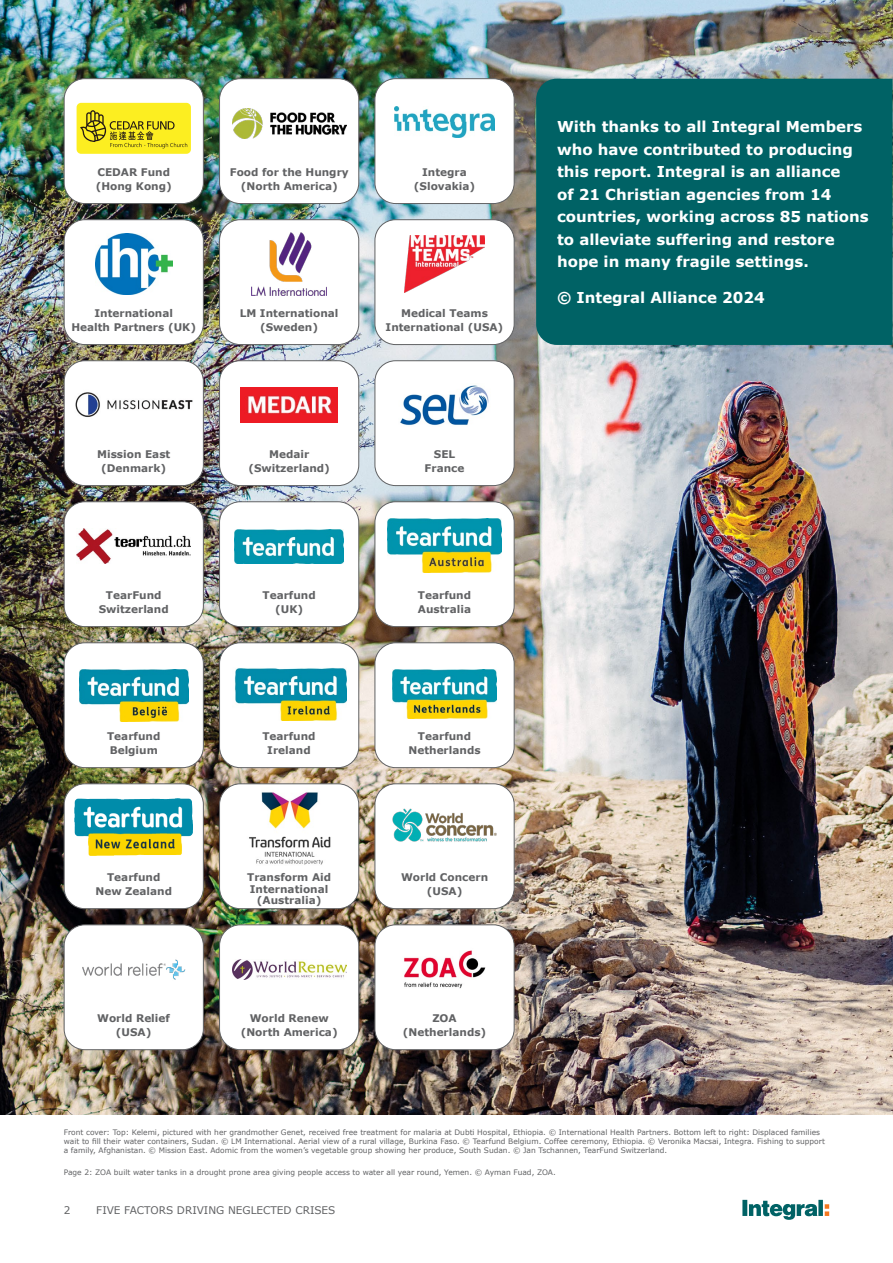
<style>
.page{position:relative;width:893px;height:1263px;background:#fff}
.page>*{position:absolute;margin:0;border:0;box-sizing:border-box;transform-origin:0 0}
.t1{font:700 15px/22.5px "Verdana";color:#fff}
.t2{font:700 10.5px/14.1px "Verdana";color:#616264;text-align:center}
.t3{font:10.5px "Verdana";color:#616264}
.t4{font:7.5px/9px "Verdana";color:#616264}
</style>
<div class="page">
<svg style="left:742px;top:1200px;width:87px;height:20px"></svg>
<img style="left:0;top:0;width:893px;height:1114px">
<div style="left:220px;top:643px;width:139px;height:125px;background:#fff;border-radius:21px"></div>
<div style="left:219px;top:642px;width:140px;height:126px;border:1px solid #616264;border-radius:21px"></div>
<img style="left:234px;top:668px;width:112px;height:53px">
<div style="left:375px;top:643px;width:139px;height:125px;background:#fff;border-radius:21px"></div>
<div style="left:375px;top:642px;width:139px;height:126px;border:1px solid #616264;border-radius:21px"></div>
<img style="left:393px;top:669px;width:103px;height:49px">
<div style="left:220px;top:502px;width:139px;height:125px;background:#fff;border-radius:21px"></div>
<div style="left:219px;top:501px;width:140px;height:126px;border:1px solid #616264;border-radius:21px"></div>
<img style="left:235px;top:529px;width:109px;height:34px">
<div style="left:375px;top:361px;width:139px;height:125px;background:#fff;border-radius:21px"></div>
<div style="left:375px;top:360px;width:139px;height:126px;border:1px solid #616264;border-radius:21px"></div>
<img style="left:400px;top:385px;width:89px;height:41px">
<div style="left:220px;top:784px;width:139px;height:125px;background:#fff;border-radius:21px"></div>
<div style="left:219px;top:783px;width:140px;height:126px;border:1px solid #616264;border-radius:21px"></div>
<img style="left:249px;top:792px;width:82px;height:73px">
<div style="left:64px;top:220px;width:139px;height:125px;background:#fff;border-radius:21px"></div>
<div style="left:64px;top:219px;width:140px;height:126px;border:1px solid #616264;border-radius:21px"></div>
<img style="left:95px;top:234px;width:77px;height:60px">
<div style="left:375px;top:502px;width:139px;height:125px;background:#fff;border-radius:21px"></div>
<div style="left:375px;top:501px;width:139px;height:126px;border:1px solid #616264;border-radius:21px"></div>
<img style="left:387px;top:518px;width:115px;height:54px">
<div style="left:64px;top:643px;width:139px;height:125px;background:#fff;border-radius:21px"></div>
<div style="left:64px;top:642px;width:140px;height:126px;border:1px solid #616264;border-radius:21px"></div>
<img style="left:79px;top:669px;width:109px;height:52px">
<div style="left:220px;top:361px;width:139px;height:125px;background:#fff;border-radius:21px"></div>
<div style="left:219px;top:360px;width:140px;height:126px;border:1px solid #616264;border-radius:21px"></div>
<img style="left:240px;top:387px;width:98px;height:36px">
<div style="left:64px;top:502px;width:139px;height:125px;background:#fff;border-radius:21px"></div>
<div style="left:64px;top:501px;width:140px;height:126px;border:1px solid #616264;border-radius:21px"></div>
<img style="left:77px;top:529px;width:114px;height:34px">
<div style="left:220px;top:925px;width:139px;height:125px;background:#fff;border-radius:21px"></div>
<div style="left:219px;top:924px;width:140px;height:126px;border:1px solid #616264;border-radius:21px"></div>
<img style="left:232px;top:959px;width:114px;height:20px">
<div style="left:375px;top:784px;width:139px;height:125px;background:#fff;border-radius:21px"></div>
<div style="left:375px;top:783px;width:139px;height:126px;border:1px solid #616264;border-radius:21px"></div>
<img style="left:392px;top:808px;width:105px;height:34px">
<div style="left:64px;top:925px;width:139px;height:125px;background:#fff;border-radius:21px"></div>
<div style="left:64px;top:924px;width:140px;height:126px;border:1px solid #616264;border-radius:21px"></div>
<img style="left:82px;top:959px;width:104px;height:21px">
<div style="left:220px;top:79px;width:139px;height:125px;background:#fff;border-radius:21px"></div>
<div style="left:219px;top:78px;width:140px;height:126px;border:1px solid #616264;border-radius:21px"></div>
<img style="left:232px;top:108px;width:114px;height:30px">
<div style="left:375px;top:220px;width:139px;height:125px;background:#fff;border-radius:21px"></div>
<div style="left:375px;top:219px;width:139px;height:126px;border:1px solid #616264;border-radius:21px"></div>
<img style="left:405px;top:236px;width:80px;height:56px">
<div style="left:375px;top:925px;width:139px;height:125px;background:#fff;border-radius:21px"></div>
<div style="left:375px;top:924px;width:139px;height:126px;border:1px solid #616264;border-radius:21px"></div>
<img style="left:404px;top:950px;width:82px;height:39px">
<div style="left:64px;top:79px;width:139px;height:125px;background:#fff;border-radius:21px"></div>
<div style="left:64px;top:78px;width:140px;height:126px;border:1px solid #616264;border-radius:21px"></div>
<div style="left:77px;top:103px;width:114px;height:51px;background:#fcee21;border-radius:5px"></div>
<svg style="left:80px;top:110px;width:107px;height:38px"></svg>
<div style="left:375px;top:79px;width:139px;height:125px;background:#fff;border-radius:21px"></div>
<div style="left:375px;top:78px;width:139px;height:126px;border:1px solid #616264;border-radius:21px"></div>
<img style="left:394px;top:106px;width:101px;height:31px">
<div style="left:536px;top:79px;width:357px;height:266px;background:#006265"></div>
<div style="left:64px;top:784px;width:139px;height:125px;background:#fff;border-radius:21px"></div>
<div style="left:64px;top:783px;width:140px;height:126px;border:1px solid #616264;border-radius:21px"></div>
<img style="left:75px;top:799px;width:118px;height:56px">
<div style="left:64px;top:361px;width:139px;height:125px;background:#fff;border-radius:21px"></div>
<div style="left:64px;top:360px;width:140px;height:126px;border:1px solid #616264;border-radius:21px"></div>
<img style="left:75px;top:392px;width:118px;height:25px">
<div style="left:220px;top:220px;width:139px;height:125px;background:#fff;border-radius:21px"></div>
<div style="left:219px;top:219px;width:140px;height:126px;border:1px solid #616264;border-radius:21px"></div>
<img style="left:252px;top:233px;width:75px;height:62px">
<h2 class="t2" style="left:230px;top:165px;width:120px">Food for the Hungry (North America)</h2>
<h2 class="t2" style="left:96px;top:165px;width:78px;text-align:left">CEDAR Fund (Hong Kong)</h2>
<h2 class="t2" style="left:414px;top:165px;width:63px">Integra (Slovakia)</h2>
<h2 class="t2" style="left:71px;top:306px;width:126px">International<br>Health Partners (UK)</h2>
<h2 class="t2" style="left:240px;top:306px;width:100px">LM International (Sweden)</h2>
<h2 class="t2" style="left:386px;top:306px;width:119px">Medical Teams<br>International (USA)</h2>
<h2 class="t2" style="left:97px;top:447px;width:75px">Mission East (Denmark)</h2>
<h2 class="t2" style="left:248px;top:447px;width:83px">Medair (Switzerland)</h2>
<h2 class="t2" style="left:425px;top:447px;width:41px">SEL<br>France</h2>
<h2 class="t2" style="left:99px;top:588px;width:72px">TearFund<br>Switzerland</h2>
<h2 class="t2" style="left:263px;top:588px;width:55px">Tearfund (UK)</h2>
<h2 class="t2" style="left:418px;top:588px;width:55px;text-align:left">Tearfund<br>Australia</h2>
<h2 class="t2" style="left:107px;top:729px;width:55px;text-align:left">Tearfund<br>Belgium</h2>
<h2 class="t2" style="left:262px;top:729px;width:55px">Tearfund<br>Ireland</h2>
<h2 class="t2" style="left:408px;top:729px;width:74px">Tearfund<br>Netherlands</h2>
<h2 class="t2" style="left:95px;top:870px;width:78px">Tearfund<br>New Zealand</h2>
<h2 class="t2" style="left:247px;top:871px;width:85px;line-height:11.7px">Transform Aid<br>International (Australia)</h2>
<h2 class="t2" style="left:401px;top:870px;width:89px">World Concern (USA)</h2>
<h2 class="t2" style="left:97px;top:1011px;width:74px">World Relief (USA)</h2>
<h2 class="t2" style="left:241px;top:1011px;width:99px">World Renew (North America)</h2>
<h2 class="t2" style="left:403px;top:1011px;width:85px">ZOA (Netherlands)</h2>
<p class="t1" style="left:557px;top:116px;width:313px">With thanks to all Integral Members who have contributed to producing this report. Integral is an alliance<br>of 21 Christian agencies from 14 countries, working across 85 nations to alleviate suffering and restore hope in many fragile settings.</p>
<h1 class="t1" style="left:557px;top:286px;width:209px">© Integral Alliance 2024</h1>
<p class="t4" style="left:64px;top:1128px;width:763px">Front cover: Top: Kelemi, pictured with her grandmother Genet, received free treatment for malaria at Dubti Hospital, Ethiopia. © International Health Partners. Bottom left to right: Displaced families wait to fill their water containers, Sudan. © LM International. Aerial view of a rural village, Burkina Faso. © Tearfund Belgium. Coffee ceremony, Ethiopia. © Veronika Macsai, Integra. Fishing to support a family, Afghanistan. © Mission East. Adomic from the women’s vegetable group showing her produce, South Sudan. © Jan Tschannen, TearFund Switzerland.</p>
<p class="t4" style="left:64px;top:1167px;width:494px">Page 2: ZOA built water tanks in a drought prone area giving people access to water all year round, Yemen. © Ayman Fuad, ZOA.</p>
<h2 class="t3" style="left:64px;top:1203px;width:8px">2</h2>
<h2 class="t3" style="left:96px;top:1203px;width:241px">FIVE FACTORS DRIVING NEGLECTED CRISES</h2>
</div>
